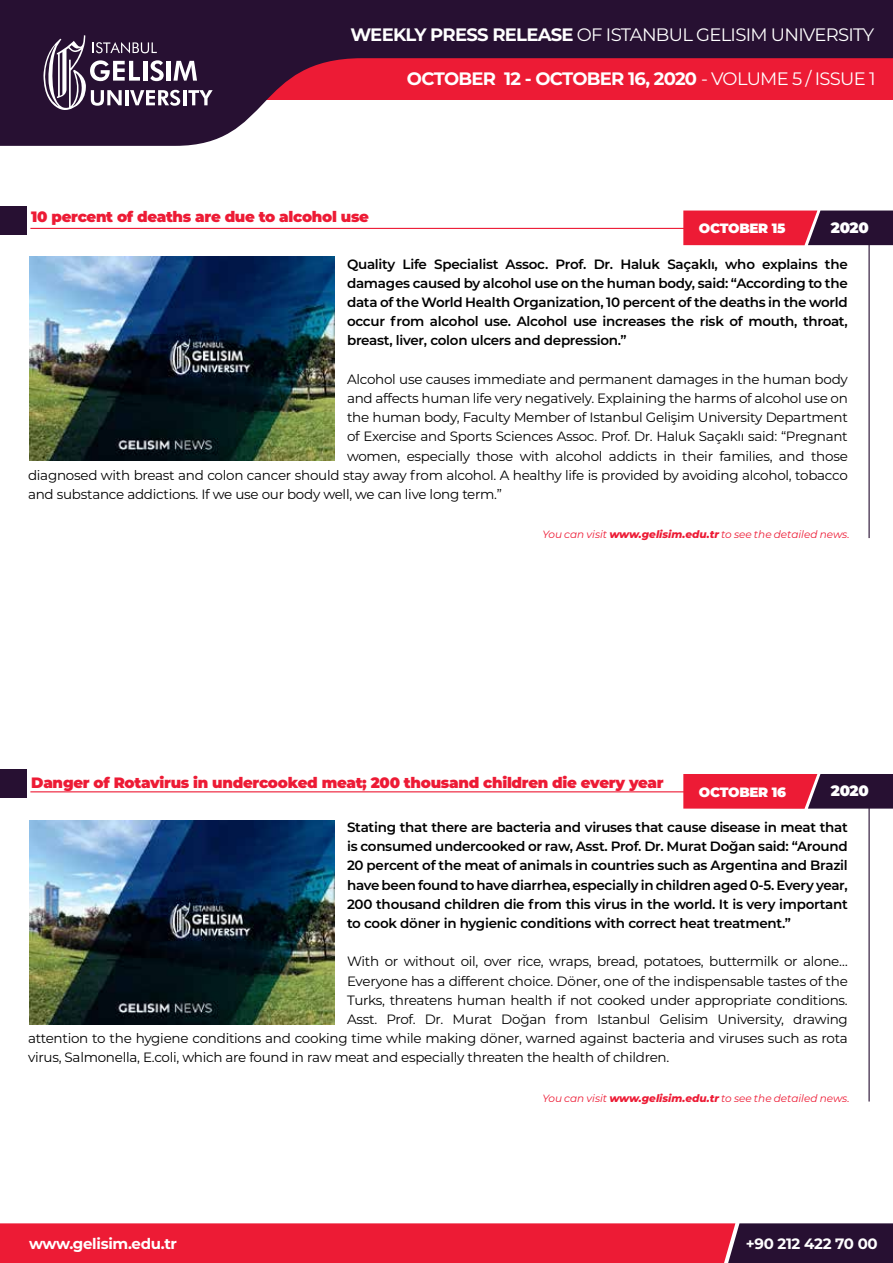
<style>
.page{position:relative;width:893px;height:1263px;background:#fff}
.page>*{position:absolute;margin:0;border:0;box-sizing:border-box;transform-origin:0 0}
.t1{font:18px "Montserrat";letter-spacing:-.04em;color:#fff}
.t2{font:700 18px "Montserrat";letter-spacing:-.04em;color:#fff}
.t3{font:900 15px "Montserrat";letter-spacing:-.02em;color:#ed1b35}
.t4{font:700 15px "Montserrat";letter-spacing:-.02em;color:#fff}
.t5{font:900 15px "Montserrat";letter-spacing:-.02em;color:#fff}
.t6{font:13.5px "Montserrat";letter-spacing:-.02em;color:#000}
.t7{font:600 13.5px/19.2px "Montserrat";letter-spacing:-.02em;color:#000;text-align:justify}
.t8{font:900 13.5px "Montserrat";letter-spacing:-.02em;color:#fff}
.t9{font:italic 10.5px "Montserrat";color:#ed1b35}
.s1{font-weight:700}
.s2{font-weight:400}
.s3{font-weight:800}
</style>
<div class="page">
<svg style="left:0;top:0;width:893px;height:146px;fill:#271032"></svg>
<svg style="left:0;top:1223px;width:893px;height:40px;background:#ca1c37"></svg>
<svg style="left:40px;top:35px;width:173px;height:76px"></svg>
<hr style="left:868px;top:231px;width:2px;height:307px;background:#271032">
<hr style="left:868px;top:794px;width:2px;height:307px;background:#271032">
<img style="left:29px;top:257px;width:305px;height:204px">
<img style="left:29px;top:820px;width:305px;height:204px">
<hr style="left:30px;top:228px;width:684px;height:1px;background:#ed1b35">
<hr style="left:30px;top:791px;width:684px;height:1px;background:#ed1b35">
<div style="left:0;top:206px;width:27px;height:28px;background:#271032"></div>
<div style="left:0;top:770px;width:27px;height:28px;background:#271032"></div>
<svg style="left:683px;top:211px;width:210px;height:34px;background:#a21a37"></svg>
<svg style="left:683px;top:774px;width:210px;height:35px;background:#a31c39"></svg>
<h1 class="t1" style="left:350px;top:22px;width:525px"><span class="s1">WEEKLY PRESS RELEASE</span> OF ISTANBUL GELISIM UNIVERSITY</h1>
<h1 class="t2" style="left:407px;top:65px;width:470px">OCTOBER 12 - OCTOBER 16, 2020 <span class="s2">- VOLUME 5 / ISSUE 1</span></h1>
<p class="t3" style="left:31px;top:206px;width:339px">10 percent of deaths are due to alcohol use</p>
<p class="t8" style="left:699px;top:218px;width:88px">OCTOBER 15</p>
<p class="t5" style="left:831px;top:216px;width:39px">2020</p>
<p class="t7" style="left:347px;top:254px;width:502px">Quality Life Specialist Assoc. Prof. Dr. Haluk Saçaklı, who explains the damages caused by alcohol use on the human body, said: “According to the data of the World Health Organization, 10 percent of the deaths in the world occur from alcohol use. Alcohol use increases the risk of mouth, throat, breast, liver, colon ulcers and depression.”</p>
<p class="t6" style="left:347px;top:370px;width:502px">Alcohol use causes immediate and permanent damages in the human body</p>
<p class="t6" style="left:347px;top:389px;width:502px">and affects human life very negatively. Explaining the harms of alcohol use on</p>
<p class="t6" style="left:347px;top:408px;width:502px">the human body, Faculty Member of Istanbul Gelişim University Department</p>
<p class="t6" style="left:347px;top:427px;width:502px">of Exercise and Sports Sciences Assoc. Prof. Dr. Haluk Saçaklı said: “Pregnant</p>
<p class="t6" style="left:347px;top:446px;width:502px">women, especially those with alcohol addicts in their families, and those</p>
<p class="t6" style="left:28px;top:466px;width:821px">diagnosed with breast and colon cancer should stay away from alcohol. A healthy life is provided by avoiding alcohol, tobacco</p>
<p class="t6" style="left:28px;top:485px;width:475px">and substance addictions. If we use our body well, we can live long term.”</p>
<p class="t9" style="left:542px;top:527px;width:309px">You can visit <span class="s3">www.gelisim.edu.tr</span> to see the detailed news.</p>
<p class="t3" style="left:31px;top:772px;width:634px">Danger of Rotavirus in undercooked meat; 200 thousand children die every year</p>
<p class="t8" style="left:699px;top:781px;width:89px">OCTOBER 16</p>
<p class="t5" style="left:831px;top:780px;width:39px">2020</p>
<p class="t7" style="left:347px;top:817px;width:502px">Stating that there are bacteria and viruses that cause disease in meat that is consumed undercooked or raw, Asst. Prof. Dr. Murat Doğan said: “Around 20 percent of the meat of animals in countries such as Argentina and Brazil have been found to have diarrhea, especially in children aged 0-5. Every year, 200 thousand children die from this virus in the world. It is very important to cook döner in hygienic conditions with correct heat treatment.”</p>
<p class="t6" style="left:347px;top:952px;width:502px">With or without oil, over rice, wraps, bread, potatoes, buttermilk or alone…</p>
<p class="t6" style="left:347px;top:971px;width:502px">Everyone has a different choice. Döner, one of the indispensable tastes of the</p>
<p class="t6" style="left:347px;top:991px;width:502px">Turks, threatens human health if not cooked under appropriate conditions.</p>
<p class="t6" style="left:347px;top:1010px;width:502px">Asst. Prof. Dr. Murat Doğan from Istanbul Gelisim University, drawing</p>
<p class="t6" style="left:28px;top:1029px;width:821px">attention to the hygiene conditions and cooking time while making döner, warned against bacteria and viruses such as rota</p>
<p class="t6" style="left:28px;top:1048px;width:643px">virus, Salmonella, E.coli, which are found in raw meat and especially threaten the health of children.</p>
<p class="t9" style="left:542px;top:1090px;width:309px">You can visit <span class="s3">www.gelisim.edu.tr</span> to see the detailed news.</p>
<p class="t4" style="left:29px;top:1233px;width:150px">www.gelisim.edu.tr</p>
<p class="t4" style="left:746px;top:1233px;width:134px">+90 212 422 70 00</p>
</div>
